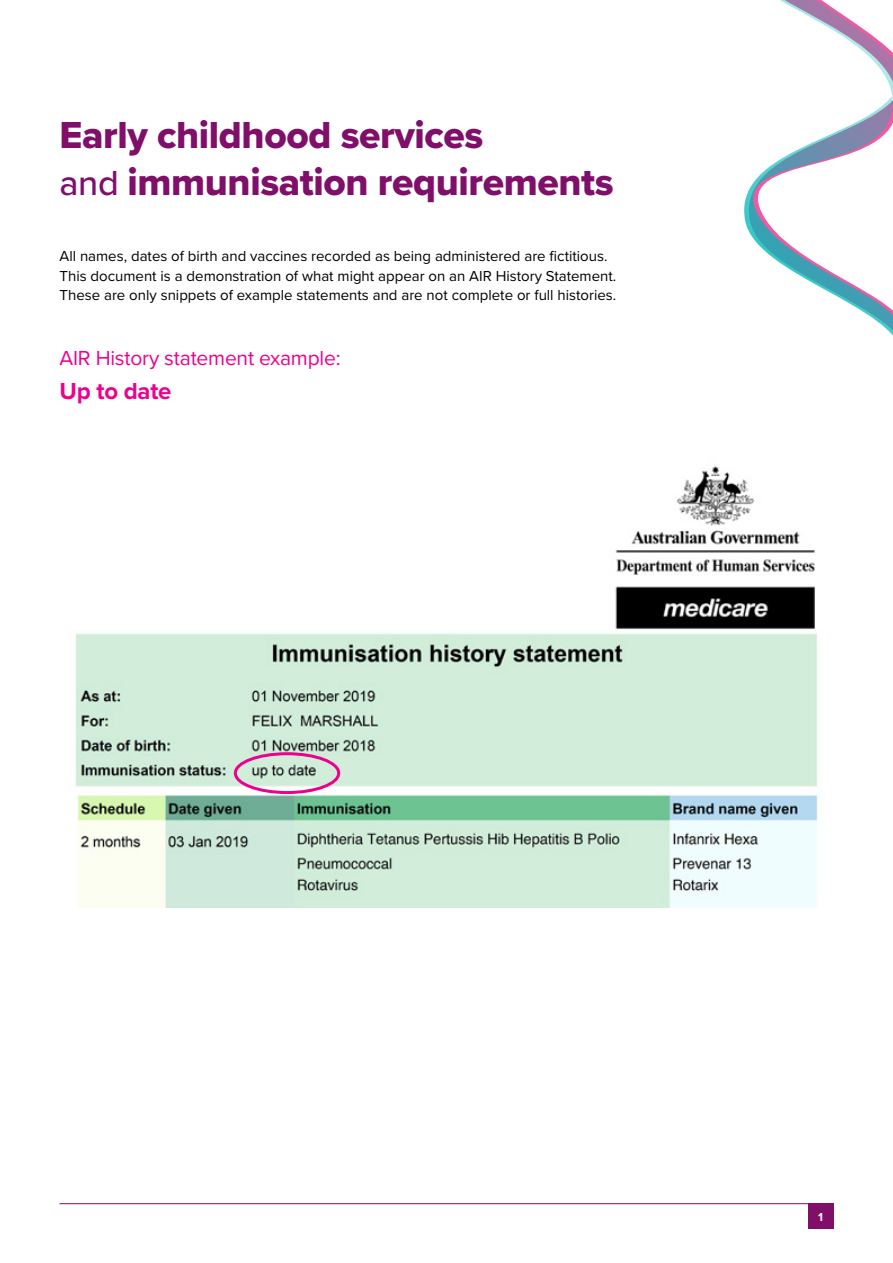
<style>
.page{position:relative;width:893px;height:1263px;background:#fff}
.page>*{position:absolute;margin:0;border:0;box-sizing:border-box;transform-origin:0 0}
.t1{font:39px/47.5px "Proxima Nova Extrabld";letter-spacing:-.01em;color:#800f69}
.t2{font:700 24px "Proxima Nova";letter-spacing:-.01em;color:#ec008c}
.t3{font:21px "Proxima Nova";letter-spacing:-.01em;color:#ec008c}
.t4{font:15px/19.5px "Proxima Nova";color:#000}
.t5{font:700 12px "Proxima Nova";color:#fff}
.s1{font-family:"Proxima Nova";font-weight:500;font-size:36px}
</style>
<div class="page">
<hr style="left:60px;top:1203px;width:773px;height:1px;background:#800f69">
<div style="left:808px;top:1203px;width:25px;height:26px;background:#800f69"></div>
<svg style="left:744px;top:0;width:149px;height:336px"></svg>
<img style="left:75px;top:465px;width:743px;height:443px">
<div style="left:234px;top:752px;width:106px;height:42px;border:3px solid #ec008c;border-radius:50%"></div>
<h1 class="t1" style="left:60px;top:110px;width:556px">Early childhood services<br><span class="s1">and</span> immunisation requirements</h1>
<p class="t4" style="left:60px;top:246px;width:558px">All names, dates of birth and vaccines recorded as being administered are fictitious.<br>This document is a demonstration of what might appear on an AIR History Statement.<br>These are only snippets of example statements and are not complete or full histories.</p>
<h3 class="t3" style="left:60px;top:342px;width:282px">AIR History statement example:</h3>
<h2 class="t2" style="left:60px;top:373px;width:114px">Up to date</h2>
<p class="t5" style="left:818px;top:1208px;width:6px">1</p>
</div>
